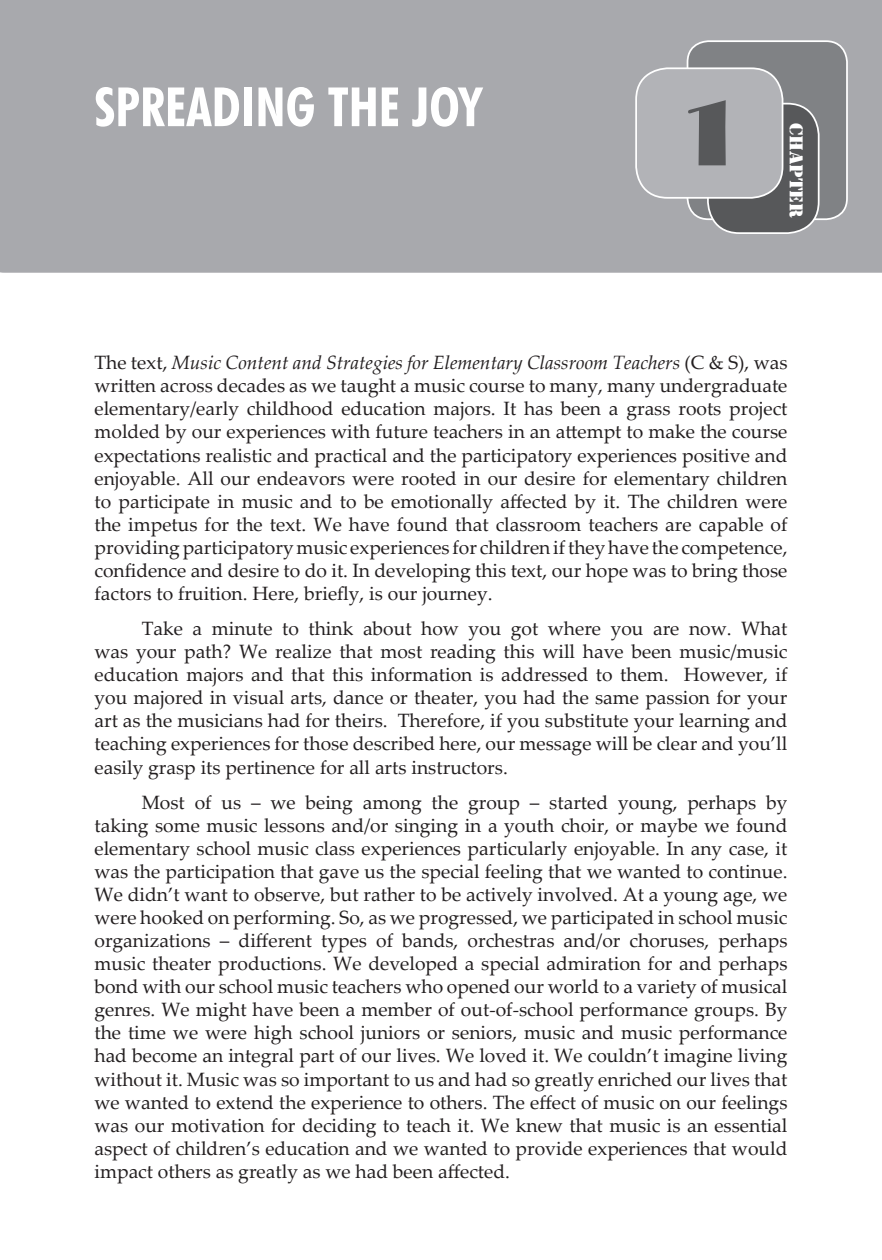
<style>
.page{position:relative;width:882px;height:1260px;background:#fff}
.page>*{position:absolute;margin:0;border:0;box-sizing:border-box;transform-origin:0 0}
.t1{font:96.25px "Broadway";color:#57585a}
.RJ_Title{font:700 condensed 54.25px "Futura BT";color:#fff}
.Body_Text_2{font:19.25px/23.1px "Palatino Linotype";color:#231f20;text-align:justify}
.Body_Text_1{font:19.25px/23.1px "Palatino Linotype";color:#231f20;text-align:justify}
.t2{font:19.25px "Stencil";color:#fff;scale:1.1 1}
.s1{font-style:italic}
</style>
<div class="page">
<div style="left:0;top:0;width:882px;height:273px;background:#a8a9ad"></div>
<div style="left:688px;top:41px;width:159px;height:178px;background:#808285;border-radius:21px"></div>
<div style="left:687px;top:40px;width:161px;height:180px;border:2px solid #fff;border-radius:21px"></div>
<div style="left:708px;top:104px;width:111px;height:129px;background:#57585a;border-radius:32px"></div>
<div style="left:707px;top:103px;width:113px;height:131px;border:2px solid #fff;border-radius:32px"></div>
<div style="left:636px;top:68px;width:147px;height:130px;background:#b2b3b7;border-radius:32px"></div>
<div style="left:635px;top:67px;width:148px;height:132px;border:2px solid #fff;border-radius:32px"></div>
<p class="RJ_Title" style="left:94px;top:74px;width:388px">SPREADING THE JOY</p>
<p class="t1" style="left:679px;top:77px;width:64px">1</p>
<p class="t2" style="left:807px;top:123px;width:88px;rotate:90deg">CHAPTER</p>
<p class="Body_Text_1" style="left:94px;top:351px;width:695px">The text, <span class="s1">Music Content and Strategies for Elementary Classroom Teachers</span> (C &amp; S), was written across decades as we taught a music course to many, many undergraduate elementary/early childhood education majors. It has been a grass roots project molded by our experiences with future teachers in an attempt to make the course expectations realistic and practical and the participatory experiences positive and enjoyable. All our endeavors were rooted in our desire for elementary children to participate in music and to be emotionally affected by it. The children were the impetus for the text. We have found that classroom teachers are capable of providing participatory music experiences for children if they have the competence, confidence and desire to do it. In developing this text, our hope was to bring those factors to fruition. Here, briefly, is our journey.</p>
<p class="Body_Text_2" style="left:94px;top:616px;width:695px;text-indent:47px">Take a minute to think about how you got where you are now. What was your path? We realize that most reading this will have been music/music education majors and that this information is addressed to them. However, if you majored in visual arts, dance or theater, you had the same passion for your art as the musicians had for theirs. Therefore, if you substitute your learning and teaching experiences for those described here, our message will be clear and you’ll easily grasp its pertinence for all arts instructors.</p>
<p class="Body_Text_2" style="left:94px;top:790px;width:695px;text-indent:47px">Most of us – we being among the group – started young, perhaps by taking some music lessons and/or singing in a youth choir, or maybe we found elementary school music class experiences particularly enjoyable. In any case, it was the participation that gave us the special feeling that we wanted to continue.<br>We didn’t want to observe, but rather to be actively involved. At a young age, we were hooked on performing. So, as we progressed, we participated in school music organizations – different types of bands, orchestras and/or choruses, perhaps music theater productions. We developed a special admiration for and perhaps bond with our school music teachers who opened our world to a variety of musical genres. We might have been a member of out-of-school performance groups. By the time we were high school juniors or seniors, music and music performance had become an integral part of our lives. We loved it. We couldn’t imagine living without it. Music was so important to us and had so greatly enriched our lives that we wanted to extend the experience to others. The effect of music on our feelings was our motivation for deciding to teach it. We knew that music is an essential aspect of children’s education and we wanted to provide experiences that would impact others as greatly as we had been affected.</p>
</div>
